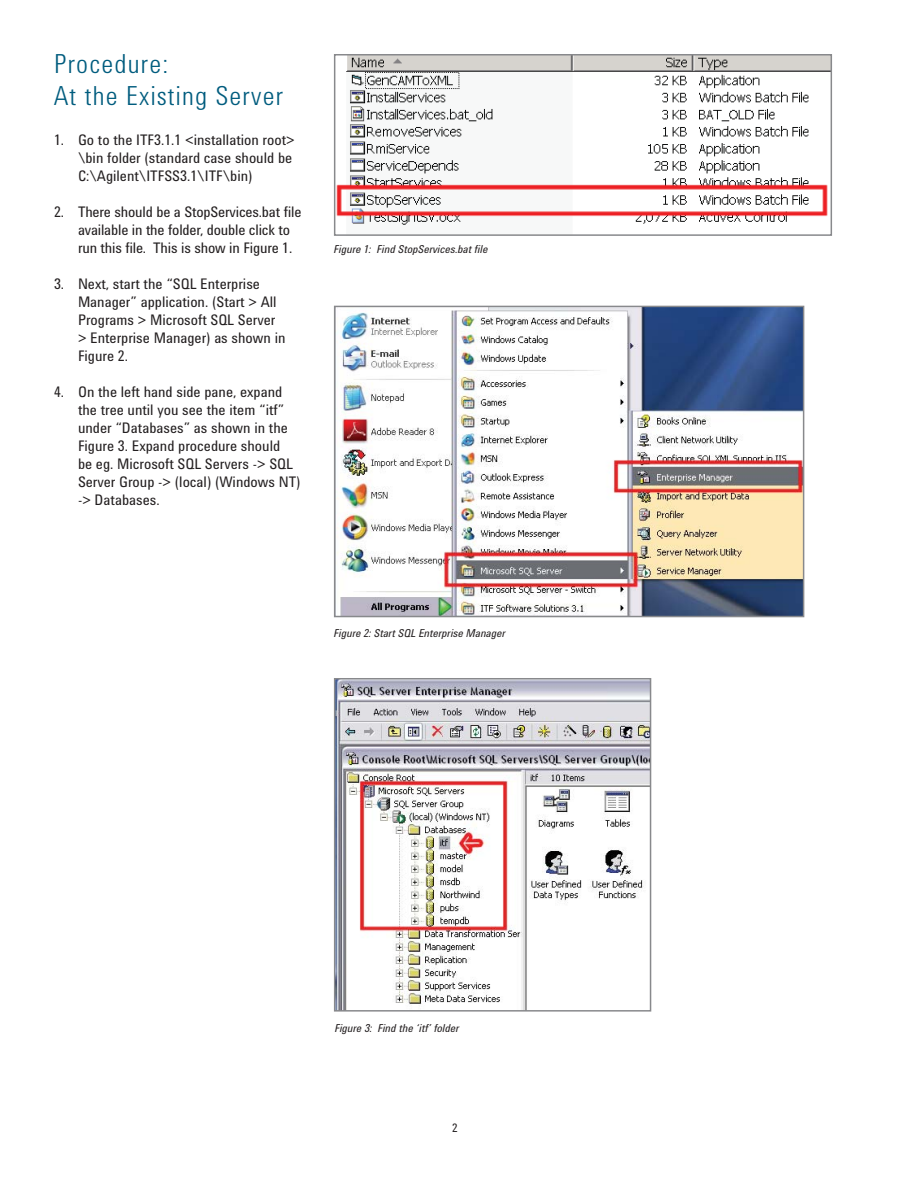
<style>
.page{position:relative;width:918px;height:1188px;background:#fff}
.page>*{position:absolute;margin:0;border:0;box-sizing:border-box;transform-origin:0 0}
.t1{font:300 27px/32.4px "Agilent Condensed CFF";letter-spacing:.05em;color:#005c7e}
.t2{font:15px/18px "Agilent Condensed CFF";color:#231f20}
.t3{font:12px "Agilent Condensed CFF";color:#231f20}
.t4{font:italic 11.25px "Agilent Condensed CFF";color:#231f20}
</style>
<div class="page">
<img style="left:337px;top:57px;width:492px;height:168px">
<div style="left:334px;top:54px;width:498px;height:182px;border:2px solid #88898c"></div>
<img style="left:337px;top:309px;width:464px;height:305px">
<div style="left:334px;top:306px;width:470px;height:311px;border:2px solid #88898c"></div>
<img style="left:337px;top:681px;width:311px;height:328px">
<div style="left:334px;top:678px;width:317px;height:334px;border:2px solid #88898c"></div>
<h1 class="t1" style="left:54px;top:50px;width:230px">Procedure:<br>At the Existing Server</h1>
<p class="t2" style="left:78px;top:132px;width:218px">Go to the ITF3.1.1 &lt;installation root&gt; \bin folder (standard case should be<br>C:\Agilent\ITFSS3.1\ITF\bin)</p>
<p class="t2" style="left:78px;top:204px;width:225px">There should be a StopServices.bat file available in the folder, double click to run this file. This is show in Figure 1.</p>
<p class="t2" style="left:78px;top:276px;width:209px">Next, start the “SQL Enterprise<br>Manager” application. (Start &gt; All<br>Programs &gt; Microsoft SQL Server &gt; Enterprise Manager) as shown in<br>Figure 2.</p>
<p class="t2" style="left:78px;top:384px;width:224px">On the left hand side pane, expand the tree until you see the item “itf” under “Databases” as shown in the<br>Figure 3. Expand procedure should<br>be eg. Microsoft SQL Servers -&gt; SQL<br>Server Group -&gt; (local) (Windows NT) -&gt; Databases.</p>
<p class="t2" style="left:54px;top:132px;width:12px">1.</p>
<p class="t2" style="left:54px;top:204px;width:12px">2.</p>
<p class="t2" style="left:54px;top:276px;width:12px">3.</p>
<p class="t2" style="left:54px;top:384px;width:12px">4.</p>
<p class="t4" style="left:334px;top:245px;width:156px">Figure 1: Find StopServices.bat file</p>
<p class="t4" style="left:334px;top:629px;width:173px">Figure 2: Start SQL Enterprise Manager</p>
<p class="t4" style="left:335px;top:1024px;width:126px">Figure 3: Find the ‘itf’ folder</p>
<p class="t3" style="left:452px;top:1123px;width:7px">2</p>
</div>
